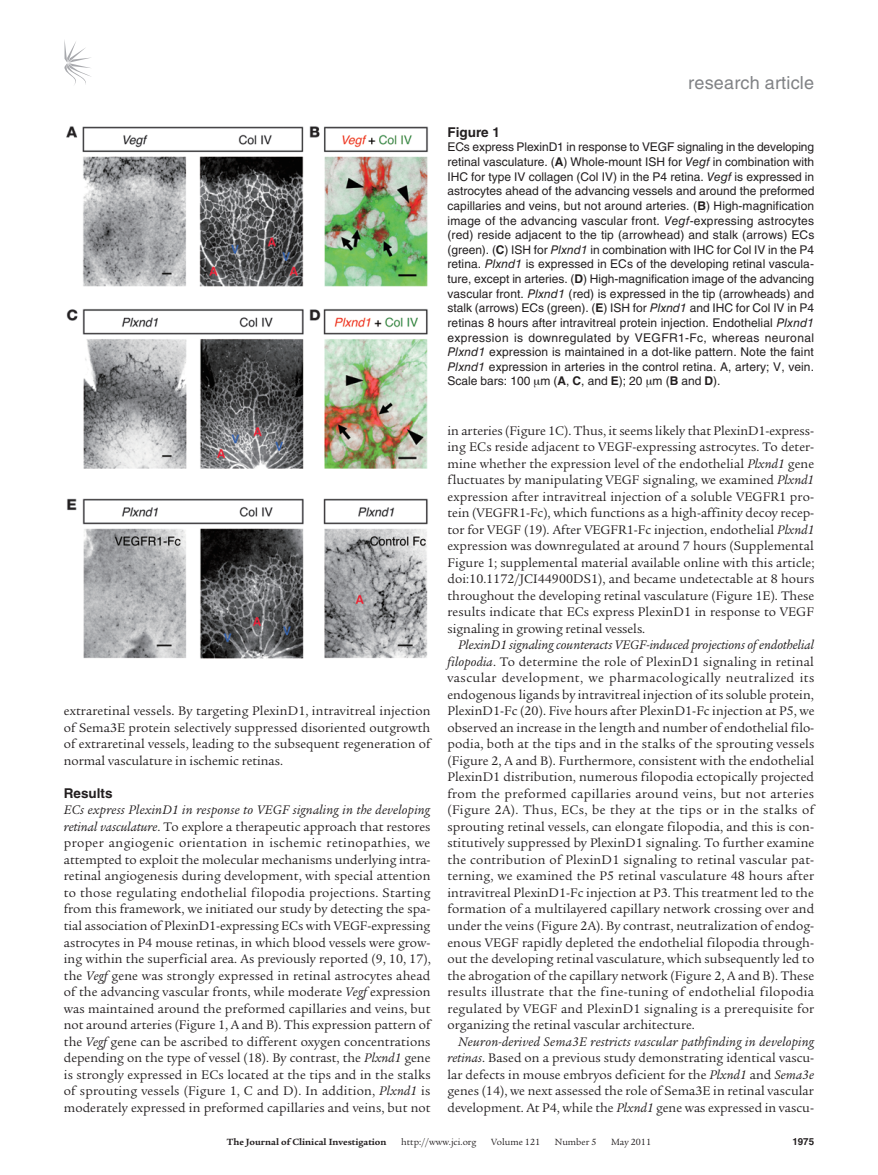
<style>
.page{position:relative;width:878px;height:1175px;background:#fff}
.page>*{position:absolute;margin:0;border:0;box-sizing:border-box;transform-origin:0 0}
.t1{font:18px "Helvetica LT Std";letter-spacing:.01em;color:#808285}
.t2{font:13.5px/16.5px "Legacy Serif Std";letter-spacing:.005em;color:#231f20;text-align:justify}
.t3{font:700 13.5px "Helvetica LT Std";color:#231f20}
.t4{font:12px/14.7px "Helvetica LT Std";letter-spacing:.005em;color:#231f20;text-align:justify}
.t5{font:9.75px "Legacy Serif Std";color:#231f20}
.t6{font:700 9.75px "Legacy Serif Std";color:#231f20}
.t7{font:700 9.75px "Helvetica LT Std";color:#231f20}
.s1{font-weight:700}
.s2{font-style:italic}
</style>
<div class="page">
<svg style="left:64px;top:40px;width:27px;height:45px"></svg>
<img style="left:66px;top:126px;width:362px;height:533px">
<h1 class="t1" style="left:688px;top:73px;width:127px">research article</h1>
<p class="t3" style="left:447px;top:124px;width:54px">Figure 1</p>
<p class="t4" style="left:447px;top:140px;width:368px">ECs express PlexinD1 in response to VEGF signaling in the developing retinal vasculature. (<span class="s1">A</span>) Whole-mount ISH for <span class="s2">Vegf</span> in combination with IHC for type IV collagen (Col IV) in the P4 retina. <span class="s2">Vegf</span> is expressed in astrocytes ahead of the advancing vessels and around the preformed capillaries and veins, but not around arteries. (<span class="s1">B</span>) High-magnification image of the advancing vascular front. <span class="s2">Vegf</span>-expressing astrocytes (red) reside adjacent to the tip (arrowhead) and stalk (arrows) ECs (green). (<span class="s1">C</span>) ISH for <span class="s2">Plxnd1</span> in combination with IHC for Col IV in the P4 retina. <span class="s2">Plxnd1</span> is expressed in ECs of the developing retinal vascula&shy;ture, except in arteries. (<span class="s1">D</span>) High-magnification image of the advancing vascular front. <span class="s2">Plxnd1</span> (red) is expressed in the tip (arrowheads) and stalk (arrows) ECs (green). (<span class="s1">E</span>) ISH for <span class="s2">Plxnd1</span> and IHC for Col IV in P4 retinas 8 hours after intravitreal protein injection. Endothelial <span class="s2">Plxnd1 </span>expression is downregulated by VEGFR1-Fc, whereas neuronal <span class="s2">Plxnd1</span> expression is maintained in a dot-like pattern. Note the faint <span class="s2">Plxnd1</span> expression in arteries in the control retina. A, artery; V, vein.<br>Scale bars: 100 m (<span class="s1">A</span>, <span class="s1">C</span>, and <span class="s1">E</span>); 20 m (<span class="s1">B</span> and <span class="s1">D</span>).</p>
<p class="t2" style="left:64px;top:703px;width:368px">extraretinal vessels. By targeting PlexinD1, intravitreal injection of Sema3E protein selectively suppressed disoriented outgrowth of extraretinal vessels, leading to the subsequent regeneration of normal vasculature in ischemic retinas.</p>
<p class="t3" style="left:64px;top:785px;width:50px">Results</p>
<p class="t2" style="left:64px;top:802px;width:368px"><span class="s2">ECs express PlexinD1 in response to VEGF signaling in the developing retinal vasculature</span>. To explore a therapeutic approach that restores proper angiogenic orientation in ischemic retinopathies, we attempted to exploit the molecular mechanisms underlying intra&shy;retinal angiogenesis during development, with special attention to those regulating endothelial filopodia projections. Starting from this framework, we initiated our study by detecting the spa&shy;tial association of PlexinD1-expressing ECs with VEGF-expressing astrocytes in P4 mouse retinas, in which blood vessels were grow&shy;ing within the superficial area. As previously reported (9, 10, 17), the <span class="s2">Vegf</span> gene was strongly expressed in retinal astrocytes ahead of the advancing vascular fronts, while moderate <span class="s2">Vegf</span> expression was maintained around the preformed capillaries and veins, but not around arteries (Figure 1, A and B). This expression pattern of the <span class="s2">Vegf</span> gene can be ascribed to different oxygen concentrations depending on the type of vessel (18). By contrast, the <span class="s2">Plxnd1</span> gene is strongly expressed in ECs located at the tips and in the stalks of sprouting vessels (Figure 1, C and D). In addition, <span class="s2">Plxnd1</span> is moderately expressed in preformed capillaries and veins, but not</p>
<p class="t2" style="left:447px;top:422px;width:368px">in arteries (Figure 1C). Thus, it seems likely that PlexinD1-express&shy;ing ECs reside adjacent to VEGF-expressing astrocytes. To deter&shy;mine whether the expression level of the endothelial <span class="s2">Plxnd1</span> gene fluctuates by manipulating VEGF signaling, we examined <span class="s2">Plxnd1 </span>expression after intravitreal injection of a soluble VEGFR1 pro&shy;tein (VEGFR1-Fc), which functions as a high-affinity decoy recep&shy;tor for VEGF (19). After VEGFR1-Fc injection, endothelial <span class="s2">Plxnd1 </span>expression was downregulated at around 7 hours (Supplemental Figure 1; supplemental material available online with this article; doi:10.1172/JCI44900DS1), and became undetectable at 8 hours throughout the developing retinal vasculature (Figure 1E). These results indicate that ECs express PlexinD1 in response to VEGF signaling in growing retinal vessels.</p>
<p class="t2" style="left:447px;top:637px;width:368px;text-indent:11px"><span class="s2">PlexinD1 signaling counteracts VEGF-induced projections of endothelial filopodia</span>. To determine the role of PlexinD1 signaling in retinal vascular development, we pharmacologically neutralized its endogenous ligands by intravitreal injection of its soluble protein, PlexinD1-Fc (20). Five hours after PlexinD1-Fc injection at P5, we observed an increase in the length and number of endothelial filo&shy;podia, both at the tips and in the stalks of the sprouting vessels (Figure 2, A and B). Furthermore, consistent with the endothelial PlexinD1 distribution, numerous filopodia ectopically projected from the preformed capillaries around veins, but not arteries (Figure 2A). Thus, ECs, be they at the tips or in the stalks of sprouting retinal vessels, can elongate filopodia, and this is con&shy;stitutively suppressed by PlexinD1 signaling. To further examine the contribution of PlexinD1 signaling to retinal vascular pat&shy;terning, we examined the P5 retinal vasculature 48 hours after intravitreal PlexinD1-Fc injection at P3. This treatment led to the formation of a multilayered capillary network crossing over and under the veins (Figure 2A). By contrast, neutralization of endog&shy;enous VEGF rapidly depleted the endothelial filopodia through&shy;out the developing retinal vasculature, which subsequently led to the abrogation of the capillary network (Figure 2, A and B). These results illustrate that the fine-tuning of endothelial filopodia regulated by VEGF and PlexinD1 signaling is a prerequisite for organizing the retinal vascular architecture.</p>
<p class="t2" style="left:447px;top:1033px;width:368px;text-indent:11px"><span class="s2">Neuron-derived Sema3E restricts vascular pathfinding in developing retinas</span>. Based on a previous study demonstrating identical vascu&shy;lar defects in mouse embryos deficient for the <span class="s2">Plxnd1</span> and <span class="s2">Sema3e </span>genes (14), we next assessed the role of Sema3E in retinal vascular development. At P4, while the <span class="s2">Plxnd1</span> gene was expressed in vascu-</p>
<p class="t6" style="left:227px;top:1135px;width:161px">The Journal of Clinical Investigation</p>
<p class="t5" style="left:401px;top:1136px;width:77px">http://www.jci.org</p>
<p class="t5" style="left:491px;top:1136px;width:50px">Volume 121</p>
<p class="t5" style="left:555px;top:1136px;width:43px">Number 5</p>
<p class="t5" style="left:611px;top:1136px;width:41px">May 2011</p>
<p class="t7" style="left:792px;top:1135px;width:23px">1975</p>
</div>
